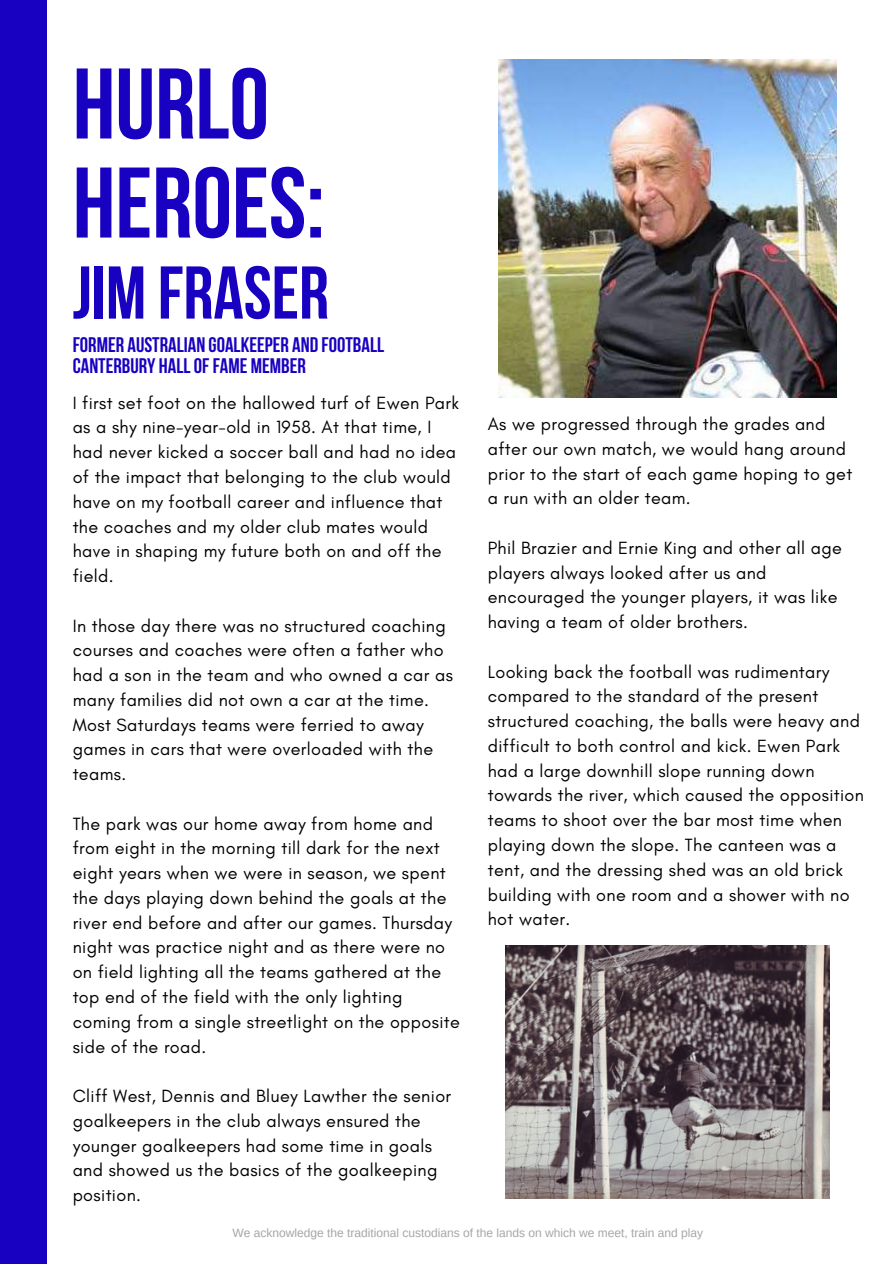
<style>
.page{position:relative;width:893px;height:1264px;background:#fff}
.page>*{position:absolute;margin:0;border:0;box-sizing:border-box;transform-origin:0 0}
.t1{font:700 100.05px/99px "Bebas Neue";color:#1901c1}
.t2{font:700 74.55px "Bebas Neue";color:#1901c1}
.t3{font:700 21px/20.2px "Bebas Neue";color:#1901c1}
.t4{font:18px/24.8px "Glacial Indifference";letter-spacing:.02em;color:#000}
.t5{font:12px "Arimo";color:#a6a6a6}
</style>
<div class="page">
<div style="left:0;top:0;width:46px;height:1263px;background:#1901c1"></div>
<img style="left:498px;top:59px;width:338px;height:339px">
<img style="left:505px;top:945px;width:324px;height:253px">
<h1 class="t1" style="left:73px;top:64px;width:254px">HURLO<br>HEROES:</h1>
<h2 class="t2" style="left:73px;top:263px;width:258px">JIM FRASER</h2>
<p class="t3" style="left:73px;top:337px;width:313px">FORMER AUSTRALIAN GOALKEEPER AND FOOTBALL<br>CANTERBURY HALLOFFAME MEMBER</p>
<p class="t4" style="left:73px;top:390px;width:388px">I first set foot on the hallowed turf of Ewen Park as a shy nine-year-old in 1958. At that time, I had never kicked a soccer ball and had no idea of the impact that belonging to the club would have on my football career and influence that the coaches and my older club mates would have in shaping my future both on and off the field.</p>
<p class="t4" style="left:73px;top:613px;width:382px">In those day there was no structured coaching courses and coaches were often a father who had a son in the team and who owned a car as many families did not own a car at the time.<br>Most Saturdays teams were ferried to away games in cars that were overloaded with the teams.</p>
<p class="t4" style="left:73px;top:811px;width:389px">The park was our home away from home and from eight in the morning till dark for the next eight years when we were in season, we spent the days playing down behind the goals at the river end before and after our games. Thursday night was practice night and as there were no on field lighting all the teams gathered at the top end of the field with the only lighting coming from a single streetlight on the opposite side of the road.</p>
<p class="t4" style="left:73px;top:1083px;width:380px">Cliff West, Dennis and Bluey Lawther the senior goalkeepers in the club always ensured the younger goalkeepers had some time in goals and showed us the basics of the goalkeeping position.</p>
<p class="t4" style="left:487px;top:411px;width:366px">As we progressed through the grades and after our own match, we would hang around prior to the start of each game hoping to get a run with an older team.</p>
<p class="t4" style="left:487px;top:535px;width:355px">Phil Brazier and Ernie King and other all age players always looked after us and encouraged the younger players, it was like having a team of older brothers.</p>
<p class="t4" style="left:487px;top:659px;width:378px">Looking back the football was rudimentary compared to the standard of the present structured coaching, the balls were heavy and difficult to both control and kick. Ewen Park had a large downhill slope running down towards the river, which caused the opposition teams to shoot over the bar most time when playing down the slope. The canteen was a tent, and the dressing shed was an old brick building with one room and a shower with no hot water.</p>
<p class="t5" style="left:232px;top:1225px;width:472px">We acknowledge the traditional custodians of the lands on which we meet, train and play</p>
</div>
